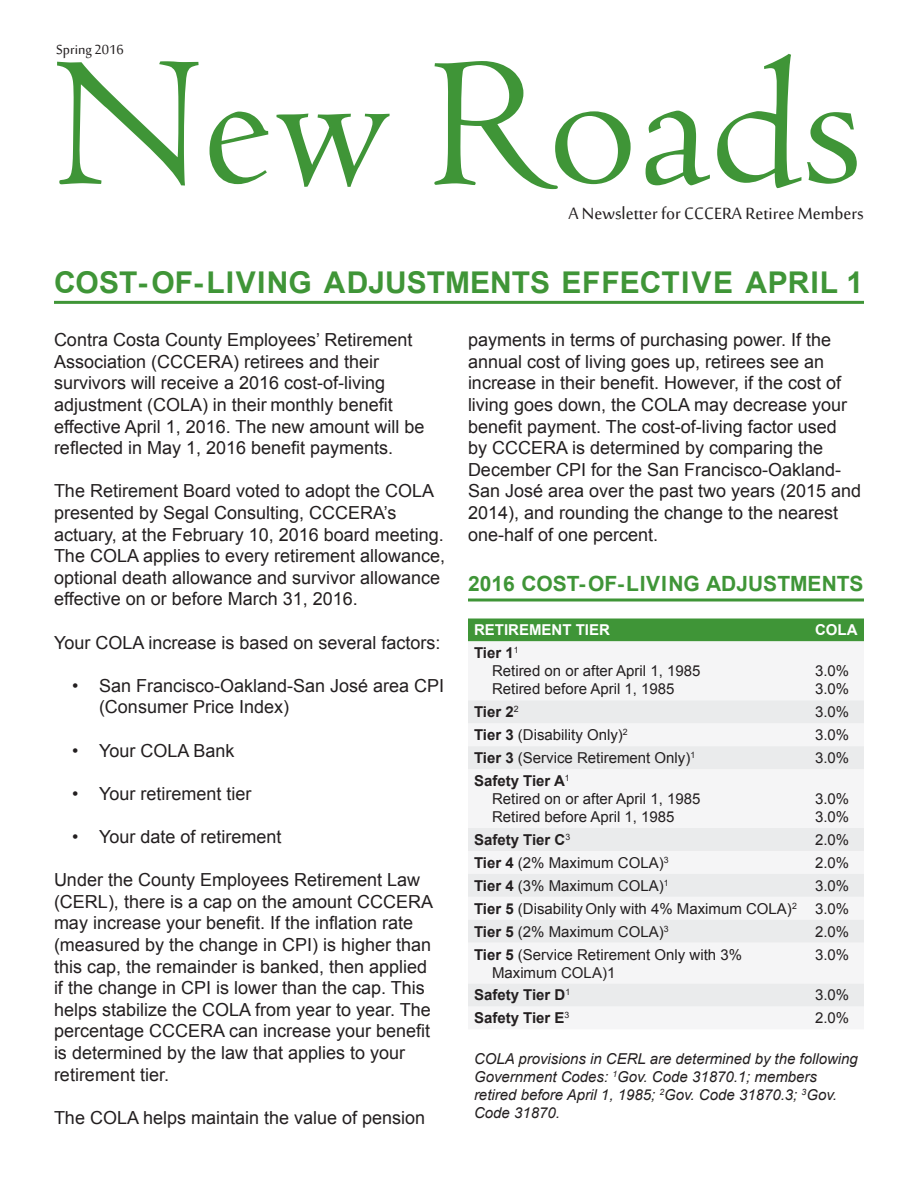
<style>
.page{position:relative;width:918px;height:1188px;background:#fff}
.page>*{position:absolute;margin:0;border:0;box-sizing:border-box;transform-origin:0 0}
.t1{font:192px "Centaur";color:#3f9537}
.t2{font:700 30px "Arial";color:#3f9537}
.t3{font:22.5px "Sakkal Majalla";color:#231f20}
.t4{font:700 21px "Arial";color:#3f9537}
.t5{font:18px/21.6px "Arial";color:#231f20}
.t6{font:18px "Sakkal Majalla";color:#231f20}
.t7{font:15px/18px "Arial";color:#231f20}
.t8{font:italic 15px/18px "Arial";color:#231f20}
.t9{font:700 15px "Arial";color:#231f20}
.t10{font:700 15px "Arial";color:#fff}
.s1{font-weight:700}
</style>
<div class="page">
<div style="left:468px;top:619px;width:396px;height:22px;background:#3f9537"></div>
<div style="left:468px;top:641px;width:396px;height:366px;background:#f5f5f6"></div>
<svg style="left:468px;top:700px;width:396px;height:306px;fill:#f5f5f6"></svg>
<hr style="left:54px;top:301px;width:810px;height:3px;background:#3f9537">
<svg style="left:468px;top:598px;width:396px;height:4px;background:#6eaf68"></svg>
<p class="t6" style="left:56px;top:40px;width:69px">Spring 2016</p>
<p class="t1" style="left:54px;top:8px;width:811px">New Roads</p>
<p class="t3" style="left:569px;top:201px;width:297px">A Newsletter for CCCERA Retiree Members</p>
<p class="t2" style="left:54px;top:262px;width:811px">COST- OF-LIVING ADJUSTMENTS EFFECTIVE APRIL 1</p>
<p class="t5" style="left:54px;top:329px;width:372px">Contra Costa County Employees’ Retirement Association (CCCERA) retirees and their survivors will receive a 2016 cost-of-living adjustment (COLA) in their monthly benefit effective April 1, 2016. The new amount will be reflected in May 1, 2016 benefit payments.</p>
<p class="t5" style="left:54px;top:480px;width:393px">The Retirement Board voted to adopt the COLA presented by Segal Consulting, CCCERA’s actuary, at the February 10, 2016 board meeting.<br>The COLA applies to every retirement allowance, optional death allowance and survivor allowance effective on or before March 31, 2016.</p>
<p class="t5" style="left:54px;top:632px;width:388px">Your COLA increase is based on several factors:</p>
<p class="t5" style="left:99px;top:675px;width:347px;text-indent:-27px">• San Francisco-Oakland-San José area CPI (Consumer Price Index)</p>
<p class="t5" style="left:72px;top:740px;width:164px">• Your COLA Bank</p>
<p class="t5" style="left:72px;top:783px;width:181px">• Your retirement tier</p>
<p class="t5" style="left:72px;top:826px;width:211px">• Your date of retirement</p>
<p class="t5" style="left:54px;top:869px;width:381px">Under the County Employees Retirement Law (CERL), there is a cap on the amount CCCERA may increase your benefit. If the inflation rate (measured by the change in CPI) is higher than this cap, the remainder is banked, then applied if the change in CPI is lower than the cap. This helps stabilize the COLA from year to year. The percentage CCCERA can increase your benefit is determined by the law that applies to your retirement tier.</p>
<p class="t5" style="left:54px;top:1107px;width:373px">The COLA helps maintain the value of pension</p>
<p class="t5" style="left:468px;top:329px;width:395px">payments in terms of purchasing power. If the annual cost of living goes up, retirees see an increase in their benefit. However, if the cost of living goes down, the COLA may decrease your benefit payment. The cost-of-living factor used<br>by CCCERA is determined by comparing the December CPI for the San Francisco-Oakland-San José area over the past two years (2015 and 2014), and rounding the change to the nearest one-half of one percent.</p>
<p class="t4" style="left:468px;top:570px;width:397px">2016 COST-OF-LIVING ADJUSTMENTS</p>
<p class="t10" style="left:474px;top:620px;width:137px">RETIREMENT TIER</p>
<p class="t10" style="left:815px;top:620px;width:44px">COLA</p>
<p class="t9" style="left:474px;top:643px;width:46px">Tier 1<sup>1</sup></p>
<p class="t7" style="left:492px;top:662px;width:210px">Retired on or after April 1, 1985</p>
<p class="t7" style="left:492px;top:680px;width:184px">Retired before April 1, 1985</p>
<p class="t7" style="left:815px;top:662px;width:36px">3.0%<br>3.0%</p>
<p class="t9" style="left:474px;top:702px;width:46px">Tier 2<sup>2</sup></p>
<p class="t7" style="left:815px;top:703px;width:36px">3.0%</p>
<p class="t7" style="left:474px;top:726px;width:155px"><span class="s1">Tier 3</span> (Disability Only)<sup>2</sup></p>
<p class="t7" style="left:815px;top:726px;width:36px">3.0%</p>
<p class="t7" style="left:474px;top:749px;width:223px"><span class="s1">Tier 3</span> (Service Retirement Only)<sup>1</sup></p>
<p class="t7" style="left:815px;top:749px;width:36px">3.0%</p>
<p class="t9" style="left:474px;top:771px;width:97px">Safety Tier A<sup>1</sup></p>
<p class="t7" style="left:492px;top:790px;width:210px">Retired on or after April 1, 1985</p>
<p class="t7" style="left:492px;top:808px;width:184px">Retired before April 1, 1985</p>
<p class="t7" style="left:815px;top:790px;width:36px">3.0%</p>
<p class="t7" style="left:815px;top:808px;width:36px">3.0%</p>
<p class="t9" style="left:474px;top:830px;width:98px">Safety Tier C<sup>3</sup></p>
<p class="t7" style="left:815px;top:831px;width:36px">2.0%</p>
<p class="t7" style="left:474px;top:854px;width:196px"><span class="s1">Tier 4</span> (2% Maximum COLA)<sup>3</sup></p>
<p class="t7" style="left:815px;top:854px;width:36px">2.0%</p>
<p class="t7" style="left:474px;top:877px;width:196px"><span class="s1">Tier 4</span> (3% Maximum COLA)<sup>1</sup></p>
<p class="t7" style="left:815px;top:877px;width:36px">3.0%</p>
<p class="t7" style="left:474px;top:900px;width:324px"><span class="s1">Tier 5</span> (Disability Only with 4% Maximum COLA)<sup>2</sup></p>
<p class="t7" style="left:815px;top:900px;width:36px">3.0%</p>
<p class="t7" style="left:474px;top:923px;width:196px"><span class="s1">Tier 5</span> (2% Maximum COLA)<sup>3</sup></p>
<p class="t7" style="left:815px;top:923px;width:36px">2.0%</p>
<p class="t7" style="left:474px;top:945px;width:270px"><span class="s1">Tier 5</span> (Service Retirement Only with 3%</p>
<p class="t7" style="left:492px;top:963px;width:125px">Maximum COLA)1</p>
<p class="t7" style="left:815px;top:945px;width:36px">3.0%</p>
<p class="t9" style="left:474px;top:985px;width:98px">Safety Tier D<sup>1</sup></p>
<p class="t7" style="left:815px;top:986px;width:36px">3.0%</p>
<p class="t9" style="left:474px;top:1008px;width:97px">Safety Tier E<sup>3</sup></p>
<p class="t7" style="left:815px;top:1009px;width:36px">2.0%</p>
<p class="t8" style="left:474px;top:1050px;width:385px">COLA provisions in CERL are determined by the following Government Codes: <sup>1</sup>Gov. Code 31870.1; members retired before April 1, 1985; <sup>2</sup>Gov. Code 31870.3; <sup>3</sup>Gov.<br>Code 31870.</p>
</div>
